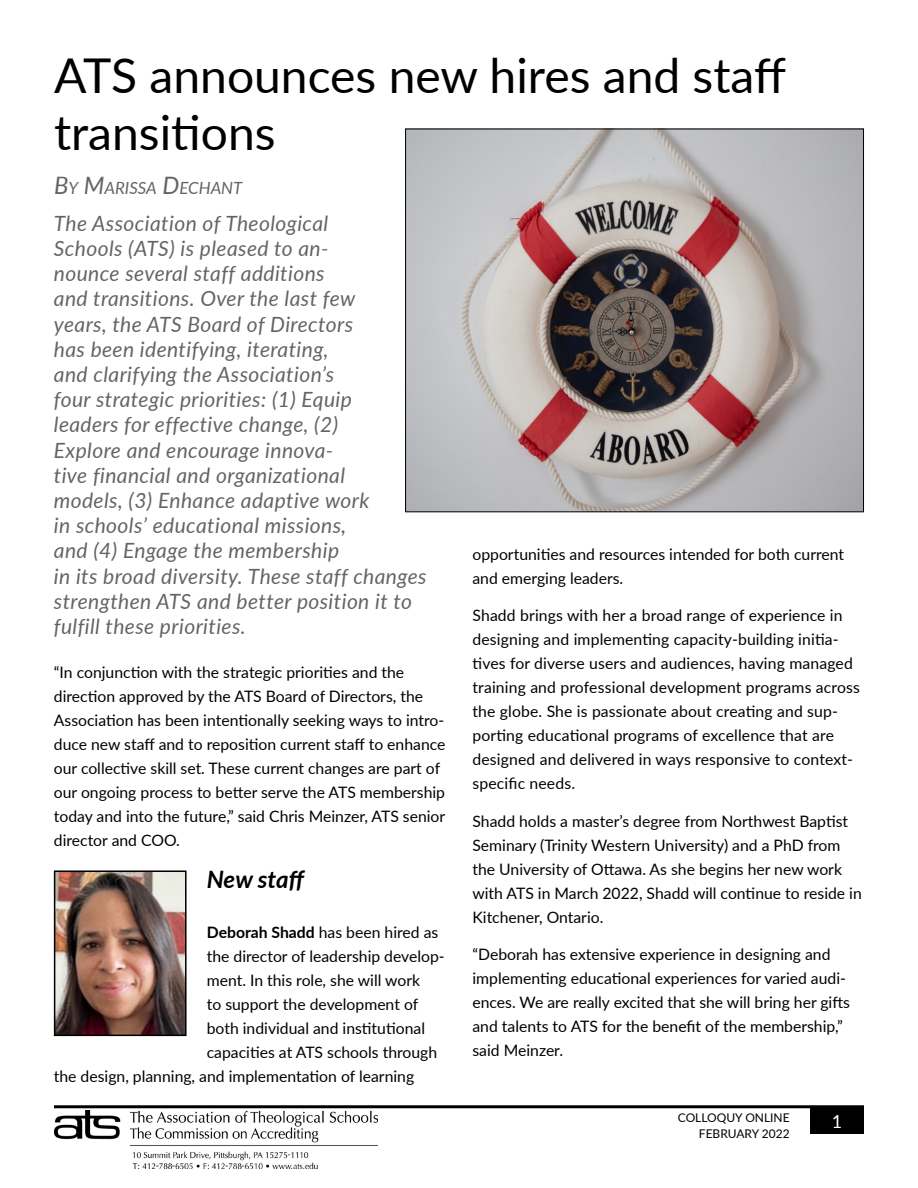
<style>
.page{position:relative;width:918px;height:1188px;background:#fff}
.page>*{position:absolute;margin:0;border:0;box-sizing:border-box;transform-origin:0 0}
.t1{font:48px/57.6px "Lato";color:#000}
.t2{font:italic 700 24px "Lato";color:#000}
.t3{font:italic 21px/25.2px "Lato";letter-spacing:.02em;color:#636466}
.t4{font:18px "Lato";color:#fff}
.t5{font:italic 16.8px "Lato";color:#636466}
.t6{font:15.75px/24px "Lato";color:#000}
.t7{font:12px/16.5px "Lato";color:#000;text-align:right}
.s1{font-size:24px}
.s2{font-weight:700}
</style>
<div class="page">
<div style="left:810px;top:1107px;width:54px;height:27px;background:#000"></div>
<hr style="left:54px;top:1105px;width:810px;height:3px;background:#000">
<img style="left:54px;top:1110px;width:324px;height:59px">
<img style="left:57px;top:873px;width:127px;height:160px">
<div style="left:54px;top:870px;width:133px;height:166px;border:2px solid #000"></div>
<img style="left:407px;top:131px;width:455px;height:379px">
<h1 class="t1" style="left:54px;top:44px;width:734px">ATS announces new hires and staff transitions</h1>
<p class="t5" style="left:54px;top:176px;width:190px"><span class="s1">B</span>Y <span class="s1">M</span>ARISSA <span class="s1">D</span>ECHANT</p>
<p class="t3" style="left:54px;top:210px;width:374px">The Association of Theological<br>Schools (ATS) is pleased to an-<br>nounce several staff additions<br>and transitions. Over the last few<br>years, the ATS Board of Directors<br>has been identifying, iterating,<br>and clarifying the Association’s<br>four strategic priorities: (1) Equip<br>leaders for effective change, (2)<br>Explore and encourage innova-<br>tive financial and organizational<br>models, (3) Enhance adaptive work<br>in schools’ educational missions,<br>and (4) Engage the membership<br>in its broad diversity. These staff changes strengthen ATS and better position it to fulfill these priorities.</p>
<p class="t6" style="left:54px;top:660px;width:393px">“In conjunction with the strategic priorities and the direction approved by the ATS Board of Directors, the Association has been intentionally seeking ways to intro&shy;duce new staff and to reposition current staff to enhance our collective skill set. These current changes are part of our ongoing process to better serve the ATS membership today and into the future,” said Chris Meinzer, ATS senior director and COO.</p>
<h2 class="t2" style="left:207px;top:862px;width:100px">New staff</h2>
<p class="t6" style="left:207px;top:919px;width:233px"><span class="s2">Deborah Shadd</span> has been hired as</p>
<p class="t6" style="left:207px;top:943px;width:240px">the director of leadership develop-</p>
<p class="t6" style="left:207px;top:967px;width:215px">ment. In this role, she will work</p>
<p class="t6" style="left:207px;top:991px;width:213px">to support the development of</p>
<p class="t6" style="left:207px;top:1015px;width:220px">both individual and institutional</p>
<p class="t6" style="left:207px;top:1039px;width:232px">capacities at ATS schools through</p>
<p class="t6" style="left:54px;top:1063px;width:362px">the design, planning, and implementation of learning</p>
<p class="t6" style="left:472px;top:541px;width:373px">opportunities and resources intended for both current and emerging leaders.</p>
<p class="t6" style="left:472px;top:603px;width:389px">Shadd brings with her a broad range of experience in designing and implementing capacity-building initia&shy;tives for diverse users and audiences, having managed training and professional development programs across the globe. She is passionate about creating and sup&shy;porting educational programs of excellence that are designed and delivered in ways responsive to context&shy;specific needs.</p>
<p class="t6" style="left:472px;top:808px;width:391px">Shadd holds a master’s degree from Northwest Baptist Seminary (Trinity Western University) and a PhD from the University of Ottawa. As she begins her new work with ATS in March 2022, Shadd will continue to reside in Kitchener, Ontario.</p>
<p class="t6" style="left:472px;top:942px;width:379px">“Deborah has extensive experience in designing and implementing educational experiences for varied audi&shy;ences. We are really excited that she will bring her gifts and talents to ATS for the benefit of the membership,” said Meinzer.</p>
<p class="t7" style="left:678px;top:1108px;width:113px">COLLOQUY ONLINE<br>FEBRUARY 2022</p>
<p class="t4" style="left:832px;top:1108px;width:12px">1</p>
</div>
